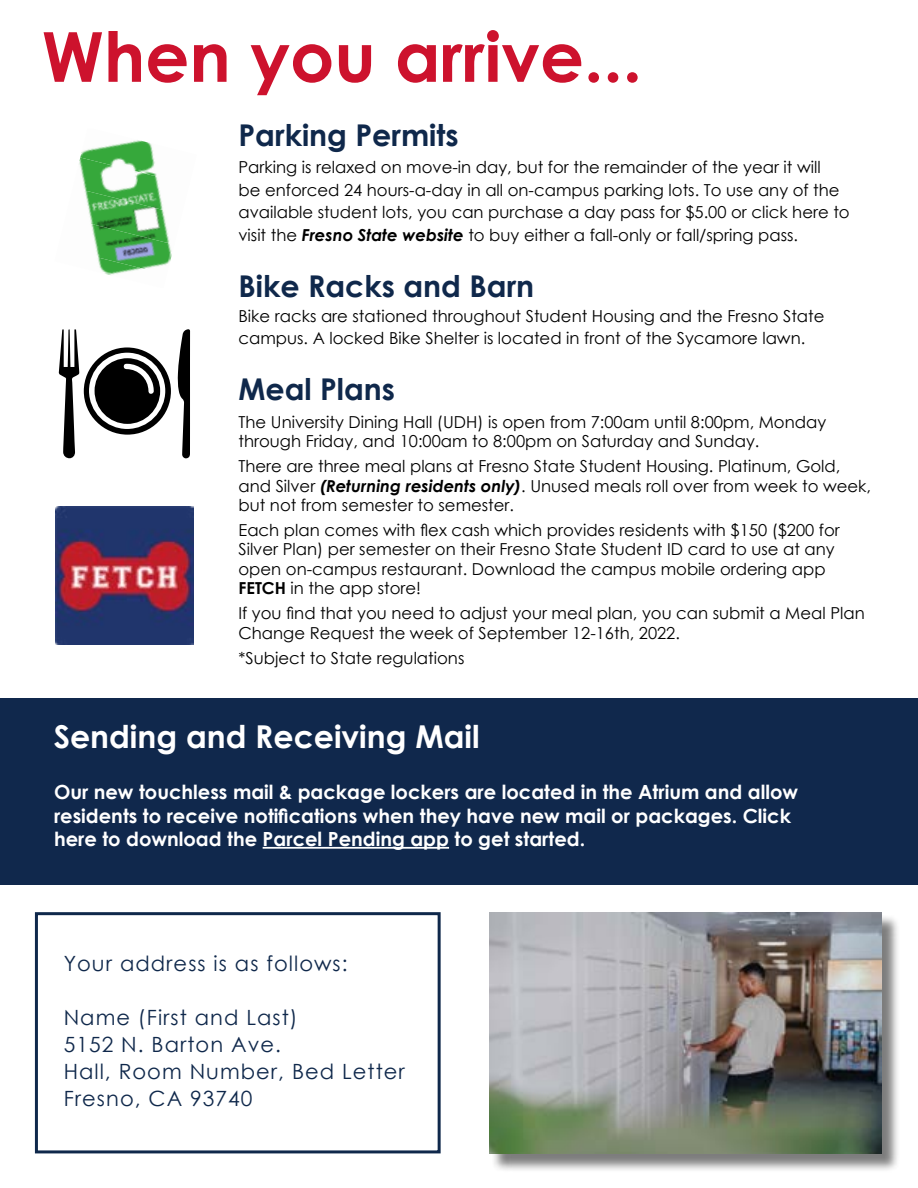
<style>
.page{position:relative;width:918px;height:1188px;background:#fff}
.page>*{position:absolute;margin:0;border:0;box-sizing:border-box;transform-origin:0 0}
.t1{font:700 69px "Century Gothic";color:#cd122d}
.t2{font:700 31.5px "Century Gothic";color:#fff}
.t3{font:700 30px "Century Gothic";color:#0f284b}
.t4{font:21px/27px "Century Gothic";letter-spacing:.05em;color:#0f284b}
.t5{font:700 19.5px/23.4px "Century Gothic";color:#fff}
.t6{font:16.5px/19.5px "Century Gothic";color:#000}
.s1{font-weight:700;font-style:italic}
.s2{font-weight:700}
</style>
<div class="page">
<svg style="left:178px;top:329px;width:12px;height:130px"></svg>
<svg style="left:59px;top:329px;width:112px;height:129px"></svg>
<img style="left:80px;top:140px;width:74px;height:17px">
<img style="left:79px;top:157px;width:80px;height:30px">
<img style="left:84px;top:187px;width:81px;height:30px">
<img style="left:90px;top:217px;width:82px;height:47px">
<img style="left:90px;top:247px;width:77px;height:28px">
<div style="left:0;top:699px;width:918px;height:186px;background:#10284c"></div>
<hr style="left:263px;top:847px;width:186px;height:2px;background:#fff">
<img style="left:55px;top:506px;width:139px;height:139px">
<div style="left:35px;top:912px;width:406px;height:241px;border:3px solid #0f284b"></div>
<div style="left:492px;top:915px;width:408px;height:258px;background:#000;opacity:.51"></div>
<img style="left:489px;top:912px;width:393px;height:241px">
<h1 class="t1" style="left:42px;top:4px;width:602px">When you arrive...</h1>
<h3 class="t3" style="left:238px;top:112px;width:222px">Parking Permits</h3>
<p class="t6" style="left:238px;top:156px;width:613px;line-height:22.5px">Parking is relaxed on move-in day, but for the remainder of the year it will<br>be enforced 24 hours-a-day in all on-campus parking lots. To use any of the available student lots, you can purchase a day pass for $5.00 or click here to visit the <span class="s1">Fresno State website</span> to buy either a fall-only or fall/spring pass.</p>
<h3 class="t3" style="left:238px;top:264px;width:297px">Bike Racks and Barn</h3>
<p class="t6" style="left:238px;top:304px;width:588px;line-height:22.5px">Bike racks are stationed throughout Student Housing and the Fresno State campus. A locked Bike Shelter is located in front of the Sycamore lawn.</p>
<h3 class="t3" style="left:238px;top:366px;width:158px">Meal Plans</h3>
<p class="t6" style="left:238px;top:412px;width:589px">The University Dining Hall (UDH) is open from 7:00am until 8:00pm, Monday through Friday, and 10:00am to 8:00pm on Saturday and Sunday.</p>
<p class="t6" style="left:238px;top:456px;width:634px">There are three meal plans at Fresno State Student Housing. Platinum, Gold, and Silver <span class="s1">(Returning residents only)</span>. Unused meals roll over from week to week, but not from semester to semester.</p>
<p class="t6" style="left:238px;top:520px;width:603px">Each plan comes with flex cash which provides residents with $150 ($200 for Silver Plan) per semester on their Fresno State Student ID card to use at any open on-campus restaurant. Download the campus mobile ordering app <span class="s2">FETCH</span> in the app store!</p>
<p class="t6" style="left:238px;top:603px;width:628px">If you find that you need to adjust your meal plan, you can submit a Meal Plan<br>Change Request the week of September 12-16th, 2022.</p>
<p class="t6" style="left:238px;top:648px;width:227px">*Subject to State regulations</p>
<h2 class="t2" style="left:54px;top:713px;width:427px">Sending and Receiving Mail</h2>
<p class="t5" style="left:54px;top:780px;width:746px">Our new touchless mail &amp; package lockers are located in the Atrium and allow residents to receive notifications when they have new mail or packages. Click here to download the Parcel Pending app to get started.</p>
<p class="t4" style="left:64px;top:949px;width:285px">Your address is as follows:</p>
<p class="t4" style="left:64px;top:1003px;width:343px">Name (First and Last)<br>5152 N. Barton Ave.<br>Hall, Room Number, Bed Letter<br>Fresno, CA 93740</p>
</div>
